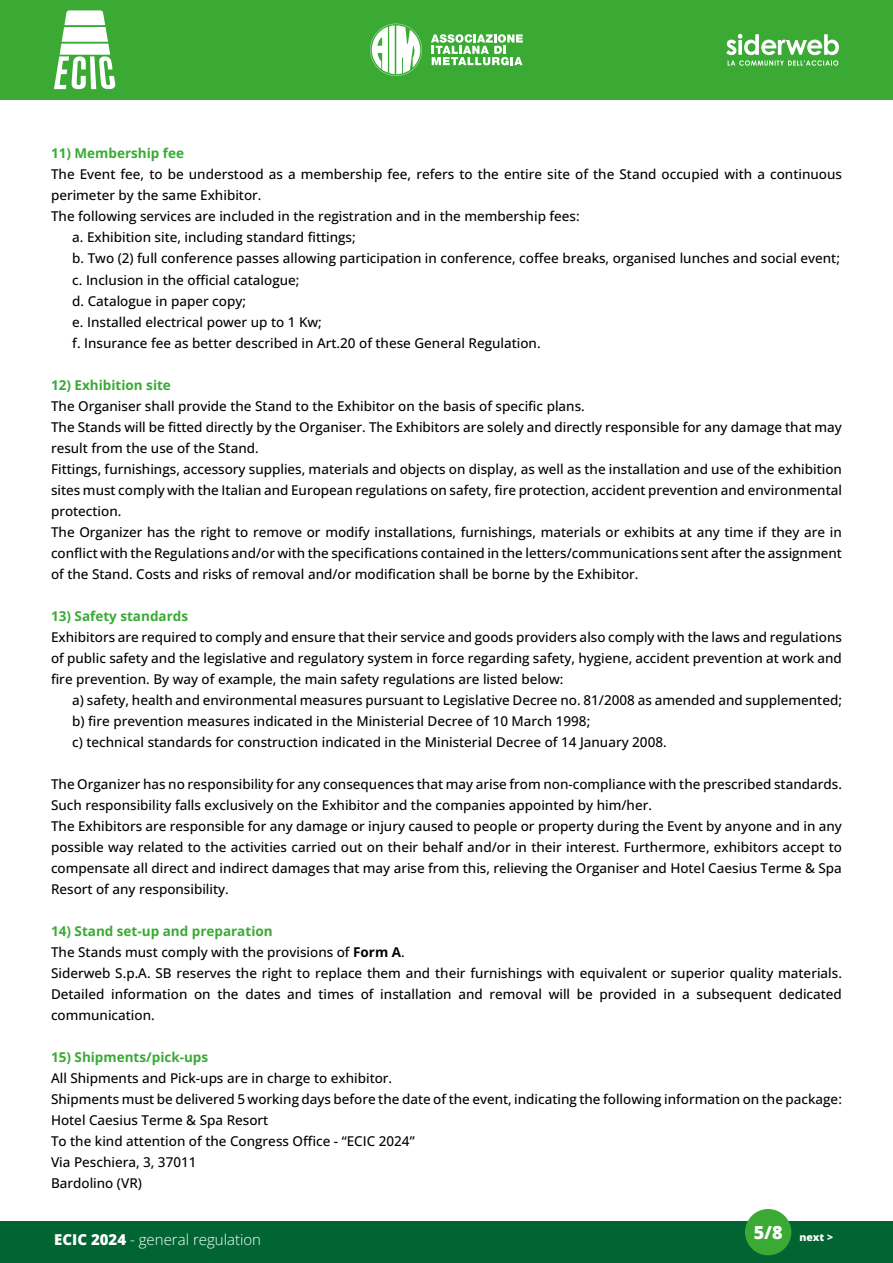
<style>
.page{position:relative;width:893px;height:1263px;background:#fff}
.page>*{position:absolute;margin:0;border:0;box-sizing:border-box;transform-origin:0 0}
.t1{font:300 15px "Open Sans";color:#fff}
.t2{font:500 13.5px/21px "Open Sans";color:#000}
.t3{font:700 13.5px "Open Sans";color:#3aaa35}
.t4{font:800 10.5px "Open Sans";color:#fff}
.s1{font-weight:700;color:#3aaa35}
.s2{font-weight:700}
.s3{font-weight:800}
</style>
<div class="page">
<div style="left:0;top:0;width:893px;height:100px;background:#3aaa35"></div>
<div style="left:0;top:1221px;width:893px;height:42px;background:#006533"></div>
<svg style="left:726px;top:34px;width:113px;height:32px"></svg>
<svg style="left:431px;top:34px;width:92px;height:31px"></svg>
<svg style="left:370px;top:24px;width:52px;height:52px"></svg>
<svg style="left:54px;top:10px;width:61px;height:79px"></svg>
<div style="left:745px;top:1209px;width:46px;height:46px;background:#3aaa35;border-radius:50%"></div>
<p class="t3" style="left:51px;top:144px;width:135px">11) Membership fee</p>
<p class="t2" style="left:51px;top:164px;width:792px">The Event fee, to be understood as a membership fee, refers to the entire site of the Stand occupied with a continuous</p>
<p class="t2" style="left:51px;top:185px;width:212px">perimeter by the same Exhibitor.</p>
<p class="t2" style="left:51px;top:206px;width:530px">The following services are included in the registration and in the membership fees:</p>
<p class="t2" style="left:72px;top:227px;width:285px">a. Exhibition site, including standard fittings;</p>
<p class="t2" style="left:72px;top:248px;width:769px">b. Two (2) full conference passes allowing participation in conference, coffee breaks, organised lunches and social event;</p>
<p class="t2" style="left:72px;top:269px;width:229px">c. Inclusion in the official catalogue;</p>
<p class="t2" style="left:72px;top:290px;width:175px">d. Catalogue in paper copy;</p>
<p class="t2" style="left:72px;top:311px;width:251px">e. Installed electrical power up to 1 Kw;</p>
<p class="t2" style="left:72px;top:332px;width:470px">f. Insurance fee as better described in Art.20 of these General Regulation.</p>
<p class="t3" style="left:51px;top:375px;width:121px">12) Exhibition site</p>
<p class="t2" style="left:51px;top:395px;width:792px">The Organiser shall provide the Stand to the Exhibitor on the basis of specific plans.<br>The Stands will be fitted directly by the Organiser. The Exhibitors are solely and directly responsible for any damage that may result from the use of the Stand.<br>Fittings, furnishings, accessory supplies, materials and objects on display, as well as the installation and use of the exhibition sites must comply with the Italian and European regulations on safety, fire protection, accident prevention and environmental protection.<br>The Organizer has the right to remove or modify installations, furnishings, materials or exhibits at any time if they are in conflict with the Regulations and/or with the specifications contained in the letters/communications sent after the assignment of the Stand. Costs and risks of removal and/or modification shall be borne by the Exhibitor.</p>
<p class="t3" style="left:51px;top:606px;width:139px">13) Safety standards</p>
<p class="t2" style="left:51px;top:626px;width:792px;text-align:justify">Exhibitors are required to comply and ensure that their service and goods providers also comply with the laws and regulations of public safety and the legislative and regulatory system in force regarding safety, hygiene, accident prevention at work and fire prevention. By way of example, the main safety regulations are listed below:</p>
<p class="t2" style="left:72px;top:689px;width:771px">a) safety, health and environmental measures pursuant to Legislative Decree no. 81/2008 as amended and supplemented; b) fire prevention measures indicated in the Ministerial Decree of 10 March 1998;<br>c) technical standards for construction indicated in the Ministerial Decree of 14 January 2008.</p>
<p class="t2" style="left:51px;top:773px;width:792px">The Organizer has no responsibility for any consequences that may arise from non-compliance with the prescribed standards.<br>Such responsibility falls exclusively on the Exhibitor and the companies appointed by him/her.<br>The Exhibitors are responsible for any damage or injury caused to people or property during the Event by anyone and in any possible way related to the activities carried out on their behalf and/or in their interest. Furthermore, exhibitors accept to compensate all direct and indirect damages that may arise from this, relieving the Organiser and Hotel Caesius Terme &amp; Spa Resort of any responsibility.</p>
<p class="t2" style="left:51px;top:920px;width:792px"><span class="s1">14) Stand set-up and preparation<br></span>The Stands must comply with the provisions of <span class="s2">Form A</span>.<br>Siderweb S.p.A. SB reserves the right to replace them and their furnishings with equivalent or superior quality materials.<br>Detailed information on the dates and times of installation and removal will be provided in a subsequent dedicated communication.</p>
<p class="t3" style="left:51px;top:1047px;width:159px">15) Shipments/pick-ups</p>
<p class="t2" style="left:51px;top:1067px;width:792px">All Shipments and Pick-ups are in charge to exhibitor.<br>Shipments must be delivered 5 working days before the date of the event, indicating the following information on the package:<br>Hotel Caesius Terme &amp; Spa Resort<br>To the kind attention of the Congress Office - “ECIC 2024”<br>Via Peschiera, 3, 37011<br>Bardolino (VR)</p>
<p class="t1" style="left:54px;top:1229px;width:208px"><span class="s3">ECIC 2024</span> - general regulation</p>
<p class="t4" style="left:754px;top:1230px;width:81px"><sup>5/8</sup> next &gt;</p>
</div>
